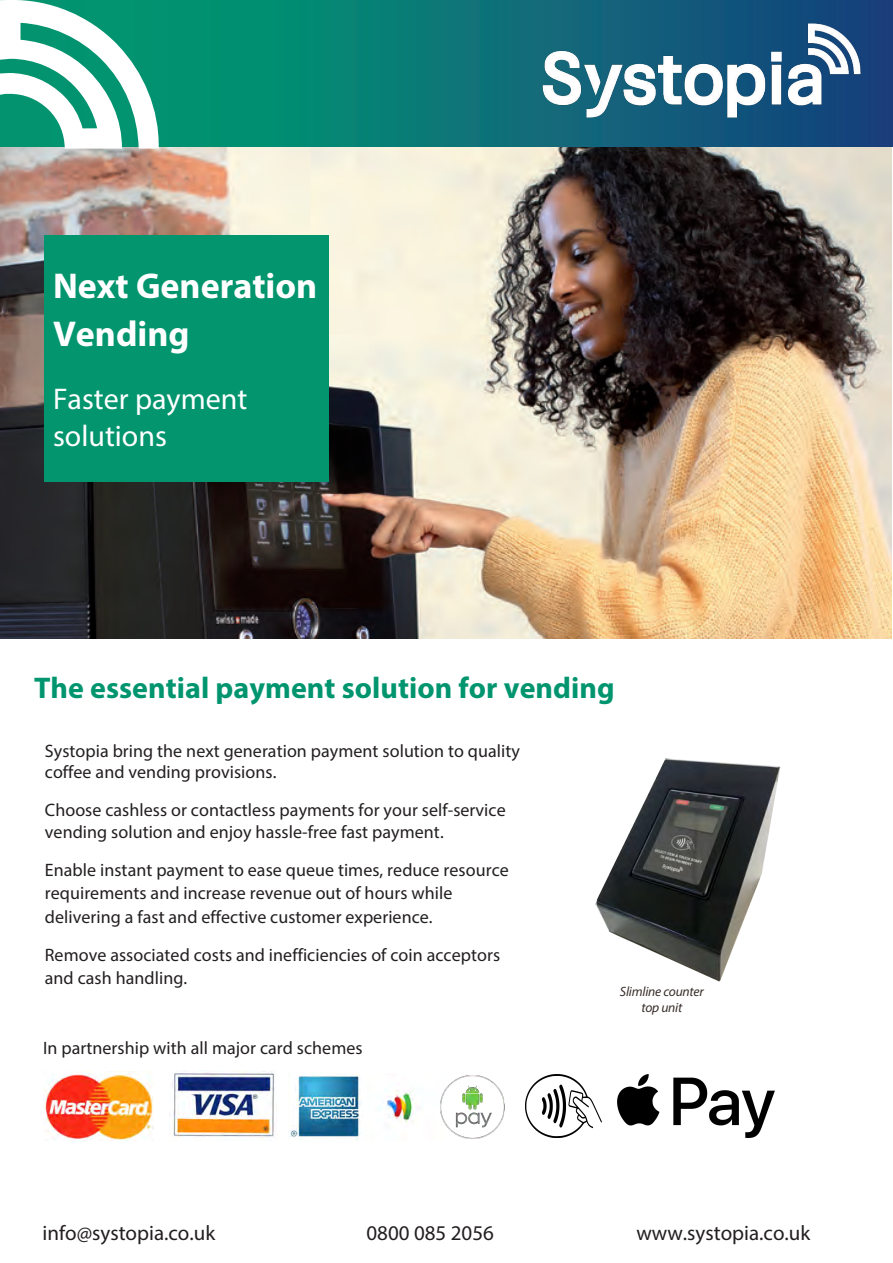
<style>
.page{position:relative;width:893px;height:1263px;background:#fff}
.page>*{position:absolute;margin:0;border:0;box-sizing:border-box;transform-origin:0 0}
.t1{font:700 36px/48.2px "Myriad Pro";color:#fff}
.t2{font:700 30px "Myriad Pro";color:#00956e}
.t3{font:30px/37.2px "Myriad Pro";color:#fff}
.t4{font:21px "Myriad Pro";color:#231f20}
.t5{font:18px/23.4px "Myriad Pro";letter-spacing:.005em;color:#231f20}
.t6{font:italic 13.5px/16.2px "Myriad Pro";letter-spacing:-.015em;color:#392e2c;text-align:center}
</style>
<div class="page">
<img style="left:0;top:146px;width:891px;height:493px">
<svg style="left:160px;top:0;width:732px;height:146px"></svg>
<svg style="left:0;top:0;width:160px;height:149px"></svg>
<img style="left:516px;top:1px;width:373px;height:143px">
<div style="left:44px;top:235px;width:284px;height:246px;background:#03956e"></div>
<img style="left:379px;top:1090px;width:62px;height:33px">
<img style="left:441px;top:1075px;width:63px;height:64px">
<img style="left:525px;top:1075px;width:76px;height:63px">
<img style="left:617px;top:1074px;width:158px;height:63px">
<img style="left:595px;top:758px;width:186px;height:224px">
<img style="left:44px;top:1071px;width:109px;height:70px">
<img style="left:290px;top:1074px;width:72px;height:66px">
<img style="left:172px;top:1071px;width:102px;height:67px">
<h1 class="t1" style="left:53px;top:260px;width:266px">Next Generation<br>Vending</h1>
<h2 class="t3" style="left:53px;top:380px;width:196px">Faster payment solutions</h2>
<h2 class="t2" style="left:34px;top:668px;width:582px">The essential payment solution for vending</h2>
<p class="t5" style="left:45px;top:740px;width:477px;line-height:21.6px">Systopia bring the next generation payment solution to quality coffee and vending provisions.</p>
<p class="t5" style="left:45px;top:798px;width:462px;line-height:22.2px">Choose cashless or contactless payments for your self-service vending solution and enjoy hassle-free fast payment.</p>
<p class="t5" style="left:45px;top:858px;width:465px">Enable instant payment to ease queue times, reduce resource requirements and increase revenue out of hours while delivering a fast and effective customer experience.</p>
<p class="t5" style="left:45px;top:943px;width:457px">Remove associated costs and inefficiencies of coin acceptors and cash handling.</p>
<p class="t5" style="left:43px;top:1035px;width:321px">In partnership with all major card schemes</p>
<p class="t6" style="left:620px;top:983px;width:85px">Slimline counter top unit</p>
<p class="t4" style="left:42px;top:1220px;width:174px">info@systopia.co.uk</p>
<p class="t4" style="left:366px;top:1220px;width:129px">0800 085 2056</p>
<p class="t4" style="left:636px;top:1220px;width:175px">www.systopia.co.uk</p>
</div>
